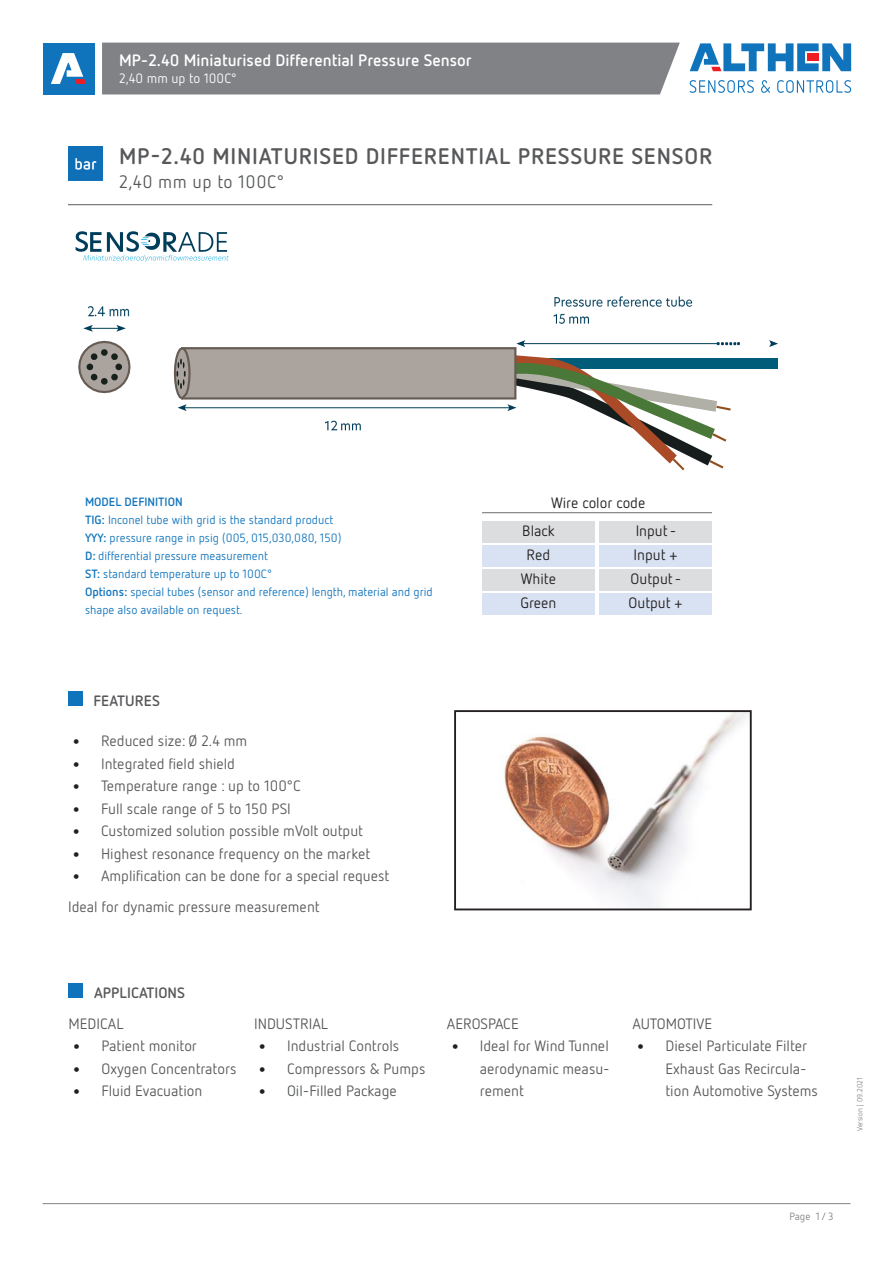
<style>
.page{position:relative;width:893px;height:1263px;background:#fff}
.page>*{position:absolute;margin:0;border:0;box-sizing:border-box;transform-origin:0 0}
.t1{font:700 22.5px "Netto OT";letter-spacing:.035em;color:#57585a}
.t2{font:18px "Netto OT";letter-spacing:.025em;color:#57585a}
._1Head_12pf_Bold{font:700 16.5px "Netto OT";color:#fff}
.FT_10pt_regular{font:15px/22.5px "Netto OT";color:#57585a;text-align:justify}
.t3{font:15px "Netto OT";color:#231f20}
.Fliesstext_Head_10p{font:700 15px "Netto OT";color:#57585a}
._1Head_12pf_Bold-2{font:13.5px "Netto OT";color:#fff}
.t4{font:12px/18px "Netto OT";color:#1074bc}
.t5{font:700 12px "Netto OT";color:#1074bc}
.t6{font:10.5px "Netto OT";color:#808285}
.t7{font:7.5px "Netto OT";color:#808285}
.s1{font-weight:700}
.s2{font-size:27px;color:#231f20}
</style>
<div class="page">
<div style="left:102px;top:43px;width:578px;height:51px;background:#808285"></div>
<hr style="left:43px;top:1203px;width:807px;height:1px;background:#808285">
<div style="left:43px;top:43px;width:51px;height:51px;background:#1074bc"></div>
<svg style="left:51px;top:53px;width:35px;height:31px"></svg>
<svg style="left:690px;top:80px;width:64px;height:13px"></svg>
<svg style="left:761px;top:80px;width:9px;height:13px"></svg>
<svg style="left:777px;top:80px;width:74px;height:13px"></svg>
<svg style="left:690px;top:43px;width:161px;height:28px"></svg>
<hr style="left:68px;top:204px;width:644px;height:1px;background:#6c6d70">
<img style="left:68px;top:147px;width:34px;height:34px">
<div style="left:68px;top:983px;width:15px;height:15px;background:#1074bc"></div>
<div style="left:68px;top:691px;width:15px;height:15px;background:#1074bc"></div>
<img style="left:502px;top:713px;width:247px;height:194px">
<div style="left:454px;top:710px;width:298px;height:200px;border:2px solid #231f20"></div>
<svg style="left:78px;top:340px;width:53px;height:54px"></svg>
<svg style="left:83px;top:325px;width:43px;height:7px"></svg>
<img style="left:87px;top:306px;width:7px;height:11px">
<img style="left:98px;top:306px;width:32px;height:11px">
<svg style="left:173px;top:340px;width:605px;height:130px"></svg>
<img style="left:554px;top:296px;width:139px;height:11px">
<img style="left:553px;top:313px;width:12px;height:11px">
<img style="left:569px;top:316px;width:20px;height:8px">
<div style="left:314px;top:412px;width:62px;height:29px;background:#fff"></div>
<img style="left:325px;top:420px;width:13px;height:11px">
<img style="left:341px;top:423px;width:20px;height:8px">
<div style="left:482px;top:521px;width:113px;height:21px;background:#dcdddf"></div>
<div style="left:482px;top:545px;width:113px;height:21px;background:#d9e2f2"></div>
<div style="left:482px;top:569px;width:113px;height:21px;background:#dcdddf"></div>
<div style="left:482px;top:593px;width:113px;height:21px;background:#d9e2f2"></div>
<div style="left:599px;top:521px;width:113px;height:21px;background:#dcdddf"></div>
<div style="left:599px;top:545px;width:113px;height:21px;background:#d9e2f2"></div>
<div style="left:599px;top:569px;width:113px;height:21px;background:#dcdddf"></div>
<div style="left:599px;top:593px;width:113px;height:21px;background:#d9e2f2"></div>
<hr style="left:482px;top:512px;width:230px;height:1px;background:#6c6d70">
<img style="left:83px;top:254px;width:42px;height:7px">
<img style="left:125px;top:254px;width:44px;height:8px">
<img style="left:169px;top:254px;width:15px;height:7px">
<img style="left:184px;top:255px;width:45px;height:6px">
<svg style="left:76px;top:231px;width:151px;height:21px"></svg>
<p class="_1Head_12pf_Bold" style="left:119px;top:50px;width:354px">MP-2.40 Miniaturised Differential Pressure Sensor</p>
<p class="_1Head_12pf_Bold-2" style="left:119px;top:70px;width:119px">2,40 mm up to 100C°</p>
<p class="t1" style="left:119px;top:142px;width:595px">MP-2.40 MINIATURISED DIFFERENTIAL PRESSURE SENSOR</p>
<p class="t2" style="left:119px;top:171px;width:167px">2,40 mm up to 100C°</p>
<p class="t5" style="left:85px;top:494px;width:99px">MODEL DEFINITION</p>
<p class="t4" style="left:85px;top:510px;width:250px"><span class="s1">TIG:</span> Inconel tube with grid is the standard product</p>
<p class="t4" style="left:85px;top:528px;width:258px"><span class="s1">YYY:</span> pressure range in psig (005, 015,030,080, 150)</p>
<p class="t4" style="left:85px;top:546px;width:184px"><span class="s1">D:</span> differential pressure measurement</p>
<p class="t4" style="left:85px;top:564px;width:188px"><span class="s1">ST:</span> standard temperature up to 100C°</p>
<p class="t4" style="left:85px;top:582px;width:349px"><span class="s1">Options:</span> special tubes (sensor and reference) length, material and grid shape also available on request.</p>
<p class="t3" style="left:551px;top:494px;width:96px">Wire color code</p>
<p class="t3" style="left:522px;top:521px;width:34px">Black</p>
<p class="t3" style="left:527px;top:545px;width:25px">Red</p>
<p class="t3" style="left:521px;top:569px;width:37px">White</p>
<p class="t3" style="left:520px;top:593px;width:38px">Green</p>
<p class="t3" style="left:636px;top:521px;width:42px">Input -</p>
<p class="t3" style="left:634px;top:545px;width:45px">Input +</p>
<p class="t3" style="left:631px;top:569px;width:52px">Output -</p>
<p class="t3" style="left:629px;top:593px;width:55px">Output +</p>
<p class="Fliesstext_Head_10p" style="left:94px;top:691px;width:68px">FEATURES</p>
<p class="FT_10pt_regular" style="left:69px;top:729px;width:180px"><span class="s2">•</span> Reduced size: Ø 2.4 mm</p>
<p class="FT_10pt_regular" style="left:69px;top:752px;width:167px"><span class="s2">•</span> Integrated field shield</p>
<p class="FT_10pt_regular" style="left:69px;top:774px;width:233px"><span class="s2">•</span> Temperature range : up to 100°C</p>
<p class="FT_10pt_regular" style="left:69px;top:797px;width:223px"><span class="s2">•</span> Full scale range of 5 to 150 PSI</p>
<p class="FT_10pt_regular" style="left:69px;top:819px;width:295px"><span class="s2">•</span> Customized solution possible mVolt output</p>
<p class="FT_10pt_regular" style="left:69px;top:842px;width:303px"><span class="s2">•</span> Highest resonance frequency on the market</p>
<p class="FT_10pt_regular" style="left:69px;top:864px;width:322px"><span class="s2">•</span> Amplification can be done for a special request</p>
<p class="FT_10pt_regular" style="left:68px;top:895px;width:253px">Ideal for dynamic pressure measurement</p>
<p class="Fliesstext_Head_10p" style="left:94px;top:983px;width:93px">APPLICATIONS</p>
<p class="FT_10pt_regular" style="left:68px;top:1012px;width:57px">MEDICAL</p>
<p class="FT_10pt_regular" style="left:70px;top:1034px;width:129px"><span class="s2">•</span> Patient monitor</p>
<p class="FT_10pt_regular" style="left:70px;top:1057px;width:168px"><span class="s2">•</span> Oxygen Concentrators</p>
<p class="FT_10pt_regular" style="left:70px;top:1079px;width:134px"><span class="s2">•</span> Fluid Evacuation</p>
<p class="FT_10pt_regular" style="left:254px;top:1012px;width:76px">INDUSTRIAL</p>
<p class="FT_10pt_regular" style="left:255px;top:1034px;width:146px"><span class="s2">•</span> Industrial Controls</p>
<p class="FT_10pt_regular" style="left:255px;top:1057px;width:172px"><span class="s2">•</span> Compressors &amp; Pumps</p>
<p class="FT_10pt_regular" style="left:255px;top:1079px;width:143px"><span class="s2">•</span> Oil-Filled Package</p>
<p class="FT_10pt_regular" style="left:447px;top:1012px;width:73px">AEROSPACE</p>
<p class="FT_10pt_regular" style="left:480px;top:1034px;width:131px;text-indent:-32px"><span class="s2">•</span> Ideal for Wind Tunnel aerodynamic measu&shy;rement</p>
<p class="FT_10pt_regular" style="left:632px;top:1012px;width:81px">AUTOMOTIVE</p>
<p class="FT_10pt_regular" style="left:665px;top:1034px;width:154px;text-align:left;text-indent:-32px"><span class="s2">•</span> Diesel Particulate Filter<br>Exhaust Gas Recircula&shy;tion Automotive Systems</p>
<p class="t7" style="left:855px;top:1131px;width:55px;rotate:-90deg">Version | 09.2021</p>
<p class="t6" style="left:789px;top:1210px;width:46px">Page 1 / 3</p>
</div>
